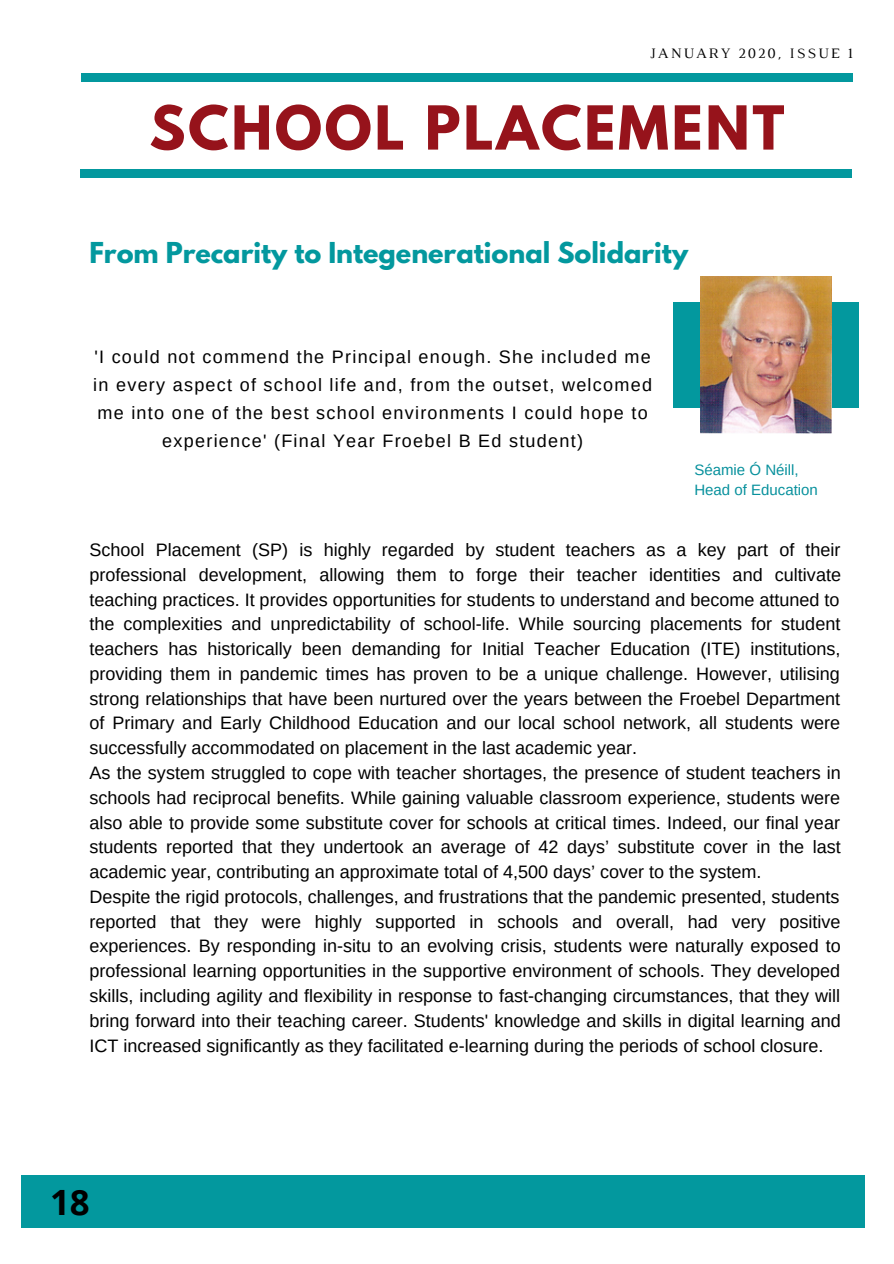
<style>
.page{position:relative;width:894px;height:1264px;background:#fff}
.page>*{position:absolute;margin:0;border:0;box-sizing:border-box;transform-origin:0 0}
.t1{font:700 53.7px "League Spartan";letter-spacing:.05em;color:#96131b}
.t2{font:700 34.8px "Open Sans";color:#000}
.t3{font:700 25.5px "League Spartan";color:#03989e}
.t4{font:18px/24.8px "Arimo";color:#000}
.t5{font:18px/28.2px "Arimo";letter-spacing:.07em;color:#000;text-align:center}
.t6{font:15px/20.2px "Arimo";color:#08919d}
.t7{font:14.7px "Luthier";letter-spacing:.14em;color:#000}
</style>
<div class="page">
<div style="left:80px;top:170px;width:771px;height:8px;background:#03989e"></div>
<div style="left:81px;top:74px;width:771px;height:8px;background:#03989e"></div>
<div style="left:673px;top:302px;width:184px;height:105px;background:#03989e"></div>
<img style="left:699px;top:276px;width:132px;height:157px">
<div style="left:21px;top:1175px;width:844px;height:52px;background:#03989e"></div>
<p class="t7" style="left:649px;top:47px;width:204px">JANUARY 2020, ISSUE 1</p>
<h1 class="t1" style="left:149px;top:101px;width:636px">SCHOOL PLACEMENT</h1>
<h3 class="t3" style="left:89px;top:240px;width:600px">From Precarity to Integenerational Solidarity</h3>
<p class="t5" style="left:93px;top:342px;width:560px">'I could not commend the Principal enough. She included me in every aspect of school life and, from the outset, welcomed me into one of the best school environments I could hope to experience' (Final Year Froebel B Ed student)</p>
<p class="t6" style="left:694px;top:459px;width:125px">Séamie Ó Néill,<br>Head of Education</p>
<p class="t4" style="left:89px;top:537px;width:752px">School Placement (SP) is highly regarded by student teachers as a key part of their professional development, allowing them to forge their teacher identities and cultivate teaching practices. It provides opportunities for students to understand and become attuned to the complexities and unpredictability of school-life. While sourcing placements for student teachers has historically been demanding for Initial Teacher Education (ITE) institutions, providing them in pandemic times has proven to be a unique challenge. However, utilising strong relationships that have been nurtured over the years between the Froebel Department of Primary and Early Childhood Education and our local school network, all students were successfully accommodated on placement in the last academic year.<br>As the system struggled to cope with teacher shortages, the presence of student teachers in schools had reciprocal benefits. While gaining valuable classroom experience, students were also able to provide some substitute cover for schools at critical times. Indeed, our final year students reported that they undertook an average of 42 days’ substitute cover in the last academic year, contributing an approximate total of 4,500 days’ cover to the system.<br>Despite the rigid protocols, challenges, and frustrations that the pandemic presented, students reported that they were highly supported in schools and overall, had very positive experiences. By responding in-situ to an evolving crisis, students were naturally exposed to professional learning opportunities in the supportive environment of schools. They developed skills, including agility and flexibility in response to fast-changing circumstances, that they will bring forward into their teaching career. Students' knowledge and skills in digital learning and ICT increased significantly as they facilitated e-learning during the periods of school closure.</p>
<h2 class="t2" style="left:50px;top:1177px;width:41px">18</h2>
</div>
